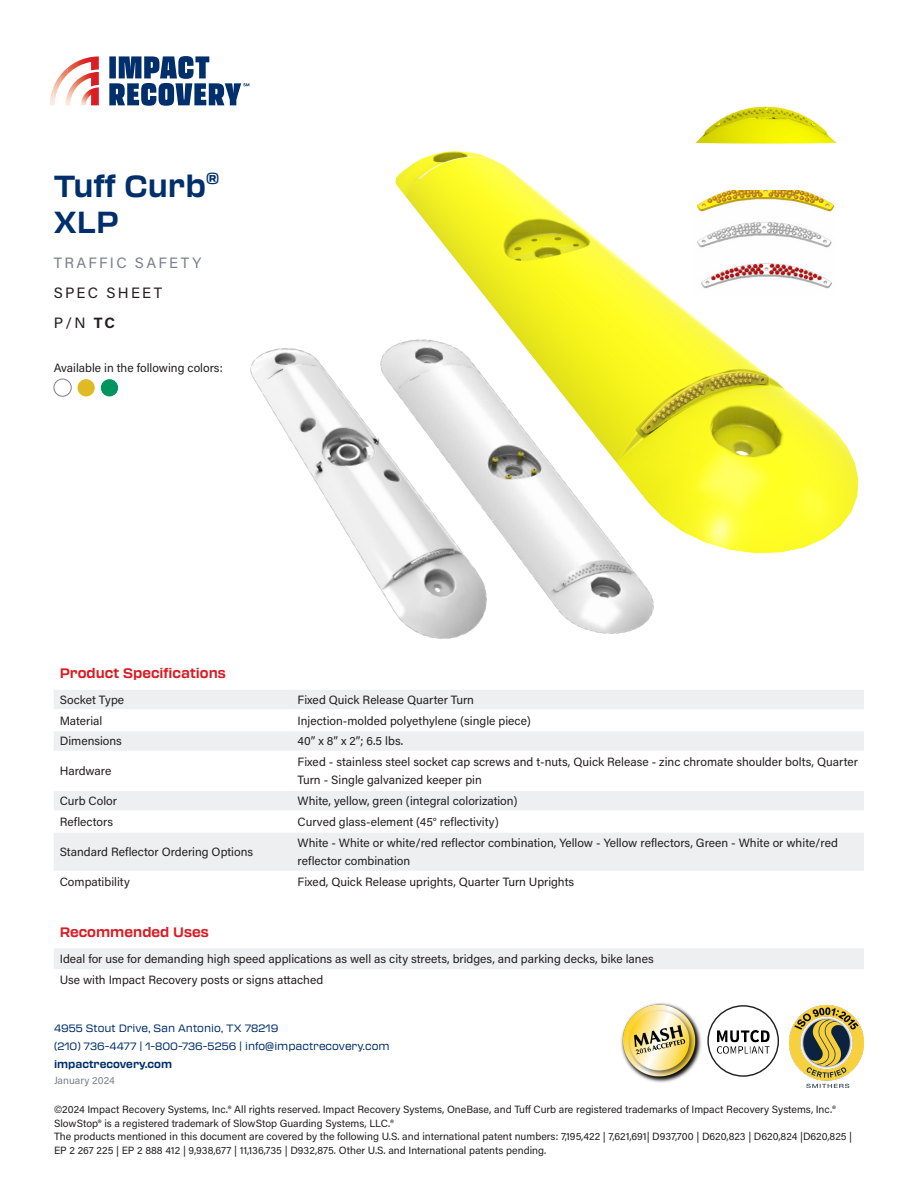
<style>
.page{position:relative;width:918px;height:1188px;background:#fff}
.page>*{position:absolute;margin:0;border:0;box-sizing:border-box;transform-origin:0 0}
.Product_Name{font:700 30px/36px "Transducer";color:#002f6b}
.SUBHEAD{font:15px/30px "Acumin Pro";letter-spacing:.15em;color:#7c808d}
.SUBHEAD-2{font:15px "Acumin Pro";color:#231f20}
.Chart_Title{font:700 13.5px "Transducer";color:#da1d24}
.Small_Text{font:12px/18px "Acumin Pro";color:#231f20}
.t1{font:10.5px/13.5px "Acumin Pro";color:#231f20}
.t2{font:10.5px/18px "Transducer";color:#002f6b}
.t3{font:700 10.5px "Transducer";color:#002f6b}
.Footer_Text{font:10.5px "Acumin Pro";color:#7c808d}
.s1{color:#231f20}
.s2{font-weight:700}
</style>
<div class="page">
<img style="left:717px;top:1031px;width:52px;height:22px">
<div style="left:707px;top:1005px;width:72px;height:72px;border:1px solid #231f20;border-radius:50%"></div>
<img style="left:789px;top:1005px;width:75px;height:82px">
<img style="left:81px;top:56px;width:18px;height:4px">
<svg style="left:91px;top:67px;width:8px;height:3px"></svg>
<svg style="left:60px;top:61px;width:18px;height:23px"></svg>
<img style="left:57px;top:76px;width:3px;height:15px">
<img style="left:53px;top:80px;width:4px;height:25px">
<img style="left:50px;top:89px;width:3px;height:16px">
<img style="left:65px;top:72px;width:34px;height:33px">
<img style="left:81px;top:87px;width:18px;height:18px">
<svg style="left:109px;top:56px;width:140px;height:50px"></svg>
<svg style="left:54px;top:690px;width:810px;height:279px"></svg>
<svg style="left:54px;top:731px;width:810px;height:140px;fill:#edeff0"></svg>
<hr style="left:54px;top:709px;width:238px;height:2px;background:#fff">
<hr style="left:292px;top:709px;width:572px;height:2px;background:#fff">
<hr style="left:54px;top:730px;width:238px;height:1px;background:#fff">
<hr style="left:292px;top:730px;width:572px;height:1px;background:#fff">
<hr style="left:54px;top:751px;width:238px;height:1px;background:#fff">
<hr style="left:292px;top:751px;width:572px;height:1px;background:#fff">
<hr style="left:54px;top:790px;width:238px;height:1px;background:#fff">
<hr style="left:292px;top:790px;width:572px;height:1px;background:#fff">
<hr style="left:54px;top:810px;width:238px;height:2px;background:#fff">
<hr style="left:292px;top:810px;width:572px;height:2px;background:#fff">
<hr style="left:54px;top:831px;width:238px;height:2px;background:#fff">
<hr style="left:292px;top:831px;width:572px;height:2px;background:#fff">
<div style="left:54px;top:379px;width:17px;height:17px;border:1px solid #7c808d;border-radius:50%"></div>
<div style="left:77px;top:379px;width:18px;height:17px;background:#dfba24;border-radius:50%"></div>
<div style="left:101px;top:379px;width:17px;height:17px;background:#00945f;border-radius:50%"></div>
<img style="left:395px;top:151px;width:464px;height:403px">
<img style="left:395px;top:314px;width:325px;height:320px">
<img style="left:692px;top:190px;width:144px;height:105px">
<img style="left:683px;top:106px;width:167px;height:84px">
<img style="left:250px;top:321px;width:318px;height:318px">
<img style="left:621px;top:1003px;width:81px;height:80px">
<p class="Product_Name" style="left:54px;top:167px;width:167px">Tuff Curb<sup>®<br></sup>XLP</p>
<p class="SUBHEAD" style="left:54px;top:247px;width:149px">TRAFFIC SAFETY<br><span class="s1">SPEC SHEET</span></p>
<p class="SUBHEAD-2" style="left:54px;top:312px;width:63px">P/N <span class="s2">TC</span></p>
<p class="Small_Text" style="left:54px;top:358px;width:171px">Available in the following colors:</p>
<p class="Chart_Title" style="left:60px;top:663px;width:168px">Product Specifications</p>
<p class="Small_Text" style="left:60px;top:690px;width:66px">Socket Type</p>
<p class="Small_Text" style="left:298px;top:690px;width:178px">Fixed Quick Release Quarter Turn</p>
<p class="Small_Text" style="left:60px;top:711px;width:44px">Material</p>
<p class="Small_Text" style="left:298px;top:711px;width:235px">Injection-molded polyethylene (single piece)</p>
<p class="Small_Text" style="left:60px;top:732px;width:64px">Dimensions</p>
<p class="Small_Text" style="left:298px;top:732px;width:107px">40” x 8” x 2”; 6.5 lbs.</p>
<p class="Small_Text" style="left:60px;top:762px;width:53px">Hardware</p>
<p class="Small_Text" style="left:298px;top:753px;width:562px">Fixed - stainless steel socket cap screws and t-nuts, Quick Release - zinc chromate shoulder bolts, Quarter<br>Turn - Single galvanized keeper pin</p>
<p class="Small_Text" style="left:60px;top:791px;width:59px">Curb Color</p>
<p class="Small_Text" style="left:298px;top:791px;width:221px">White, yellow, green (integral colorization)</p>
<p class="Small_Text" style="left:60px;top:812px;width:55px">Reflectors</p>
<p class="Small_Text" style="left:298px;top:812px;width:203px">Curved glass-element (45° reflectivity)</p>
<p class="Small_Text" style="left:60px;top:842px;width:195px">Standard Reflector Ordering Options</p>
<p class="Small_Text" style="left:298px;top:833px;width:542px">White - White or white/red reflector combination, Yellow - Yellow reflectors, Green - White or white/red reflector combination</p>
<p class="Small_Text" style="left:60px;top:872px;width:72px">Compatibility</p>
<p class="Small_Text" style="left:298px;top:872px;width:278px">Fixed, Quick Release uprights, Quarter Turn Uprights</p>
<p class="Chart_Title" style="left:60px;top:923px;width:151px">Recommended Uses</p>
<p class="Small_Text" style="left:60px;top:950px;width:596px">Ideal for use for demanding high speed applications as well as city streets, bridges, and parking decks, bike lanes</p>
<p class="Small_Text" style="left:60px;top:970px;width:265px">Use with Impact Recovery posts or signs attached</p>
<p class="t2" style="left:54px;top:1019px;width:337px">4955 Stout Drive, San Antonio, TX 78219<br>(210) 736-4477 | 1-800-736-5256 | info@impactrecovery.com</p>
<p class="t3" style="left:54px;top:1056px;width:120px">impactrecovery.com</p>
<p class="t1" style="left:54px;top:1102px;width:800px">©2024 Impact Recovery Systems, Inc.® All rights reserved. Impact Recovery Systems, OneBase, and Tuff Curb are registered trademarks of Impact Recovery Systems, Inc.® SlowStop® is a registered trademark of SlowStop Guarding Systems, LLC.®<br>The products mentioned in this document are covered by the following U.S. and international patent numbers: 7,195,422 | 7,621,691| D937,700 | D620,823 | D620,824 |D620,825 | EP 2 267 225 | EP 2 888 412 | 9,938,677 | 11,136,735 | D932,875. Other U.S. and International patents pending.</p>
<p class="Footer_Text" style="left:54px;top:1074px;width:62px">January 2024</p>
</div>
